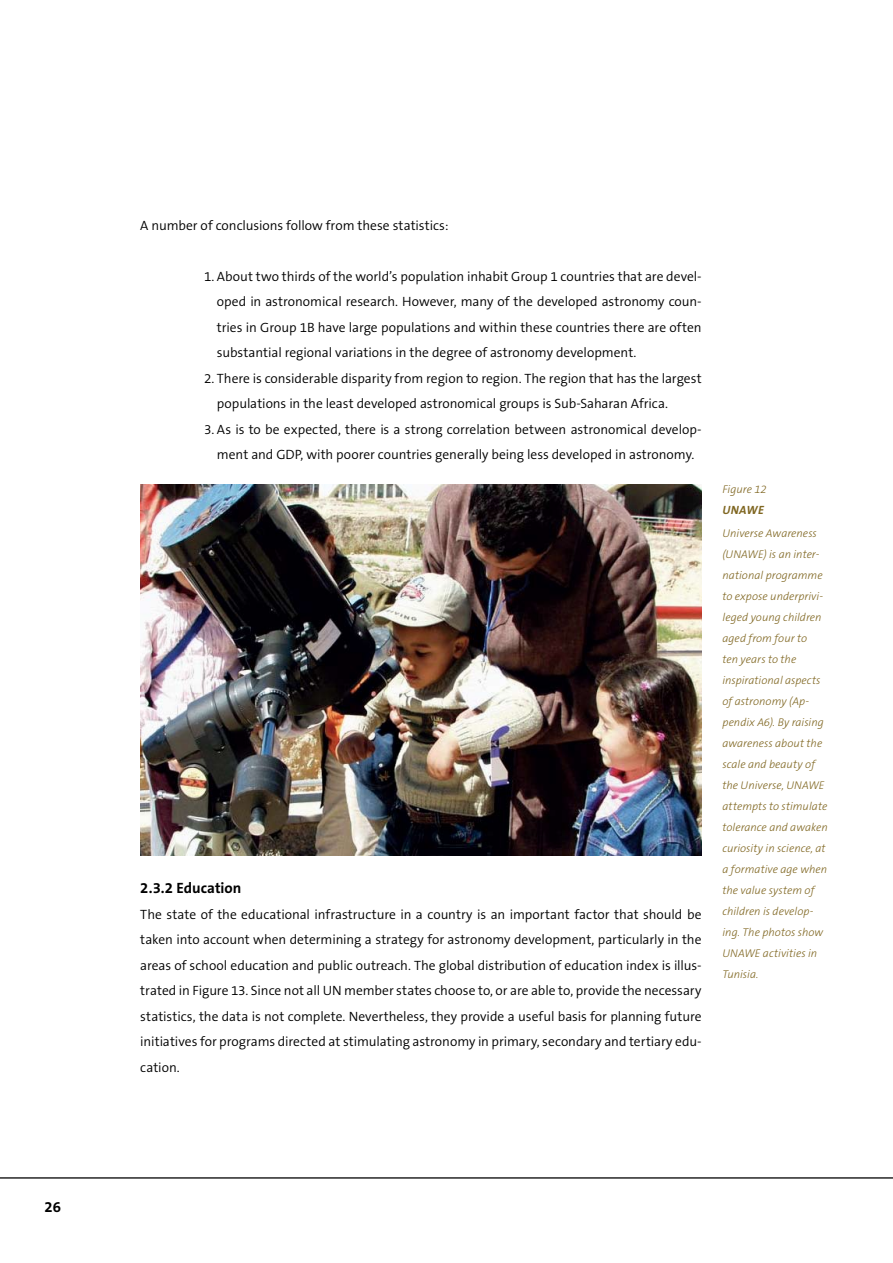
<style>
.page{position:relative;width:893px;height:1263px;background:#fff}
.page>*{position:absolute;margin:0;border:0;box-sizing:border-box;transform-origin:0 0}
.t1{font:700 15px "The Sans B7";color:#000}
.t2{font:300 13.5px/25.5px "The Sans B4";color:#000;text-align:justify}
.t3{font:italic 700 12px "The Sans B7";color:#806722}
.t4{font:italic 300 11.25px/21px "The Sans B3";color:#806722}
</style>
<div class="page">
<img style="left:140px;top:485px;width:562px;height:370px">
<hr style="left:0;top:1177px;width:893px;height:1px;background:#000">
<p class="t1" style="left:45px;top:1199px;width:18px">26</p>
<p class="t2" style="left:140px;top:213px;width:310px">A number of conclusions follow from these statistics:</p>
<p class="t2" style="left:217px;top:264px;width:486px;text-indent:-13px">1. About two thirds of the world’s population inhabit Group 1 countries that are devel&shy;oped in astronomical research. However, many of the developed astronomy coun&shy;tries in Group 1B have large populations and within these countries there are often substantial regional variations in the degree of astronomy development.</p>
<p class="t2" style="left:217px;top:366px;width:486px;text-indent:-13px">2. There is considerable disparity from region to region. The region that has the largest populations in the least developed astronomical groups is Sub-Saharan Africa.</p>
<p class="t2" style="left:204px;top:417px;width:499px;text-align:center">3. As is to be expected, there is a strong correlation between astronomical develop&shy;ment and GDP, with poorer countries generally being less developed in astronomy.</p>
<p class="t1" style="left:140px;top:880px;width:103px">2.3.2 Education</p>
<p class="t2" style="left:140px;top:902px;width:563px">The state of the educational infrastructure in a country is an important factor that should be taken into account when determining a strategy for astronomy development, particularly in the areas of school education and public outreach. The global distribution of education index is illus&shy;trated in Figure 13. Since not all UN member states choose to, or are able to, provide the necessary statistics, the data is not complete. Nevertheless, they provide a useful basis for planning future initiatives for programs directed at stimulating astronomy in primary, secondary and tertiary edu&shy;cation.</p>
<p class="t4" style="left:722px;top:479px;width:46px">Figure 12</p>
<p class="t3" style="left:722px;top:504px;width:19px">UNAW</p>
<p class="t3" style="left:758px;top:504px;width:7px">E</p>
<p class="t4" style="left:722px;top:523px;width:107px">Universe Awareness (UNAWE) is an inter&shy;national programme to expose underprivi&shy;leged young children aged from four to<br>ten years to the inspirational aspects of astronomy (Ap&shy;pendix A6). By raising awareness about the scale and beauty of the Universe, UNAWE attempts to stimulate tolerance and awaken curiosity in science, at a formative age when the value system of children is develop&shy;ing. The photos show<br>UNAWE activities in<br>Tunisia.</p>
</div>
